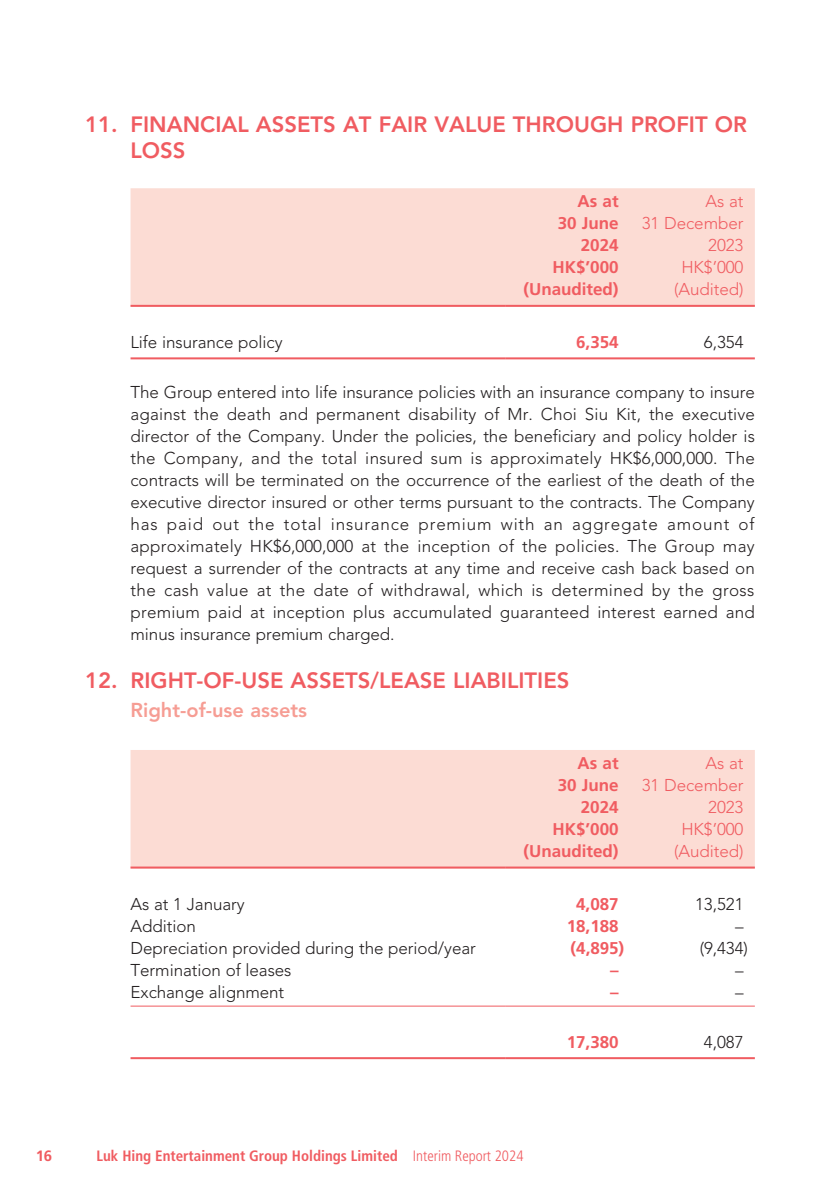
<style>
.page{position:relative;width:840px;height:1191px;background:#fff}
.page>*{position:absolute;margin:0;border:0;box-sizing:border-box;transform-origin:0 0}
.t1{font:800 22px/26px "Avenir LT Std";color:#f05c61}
.t2{font:800 20px "Avenir LT Std";color:#f69d94}
.t3{font:300 17px/22px "Avenir LT Std";letter-spacing:-.005em;color:#231f20;text-align:justify}
.t4{font:700 17px/22px "Frutiger LT Std";color:#f05c61;text-align:right}
.t5{font:300 17px/22px "Avenir LT Std";letter-spacing:-.005em;color:#f05c61;text-align:right}
.t6{font:700 condensed 15px "Frutiger LT Std";color:#f05c61}
.t7{font:700 15px "Frutiger LT Std";color:#f05c61}
.s1{font-weight:300}
</style>
<div class="page">
<div style="left:130px;top:188px;width:624px;height:117px;background:#fcdcd4"></div>
<hr style="left:130px;top:305px;width:375px;height:2px;background:#f05c61">
<hr style="left:505px;top:305px;width:124px;height:2px;background:#f05c61">
<hr style="left:629px;top:305px;width:125px;height:2px;background:#f05c61">
<hr style="left:130px;top:357px;width:375px;height:2px;background:#f05c61">
<hr style="left:505px;top:357px;width:124px;height:2px;background:#f05c61">
<hr style="left:629px;top:357px;width:125px;height:2px;background:#f05c61">
<div style="left:130px;top:750px;width:624px;height:116px;background:#fcdcd4"></div>
<hr style="left:130px;top:866px;width:375px;height:2px;background:#f05c61">
<hr style="left:505px;top:866px;width:124px;height:2px;background:#f05c61">
<hr style="left:629px;top:866px;width:125px;height:2px;background:#f05c61">
<hr style="left:130px;top:1005px;width:375px;height:1px;background:#f05c61">
<hr style="left:505px;top:1005px;width:124px;height:1px;background:#f05c61">
<hr style="left:629px;top:1005px;width:125px;height:1px;background:#f05c61">
<hr style="left:130px;top:1057px;width:375px;height:2px;background:#f05c61">
<hr style="left:505px;top:1057px;width:124px;height:2px;background:#f05c61">
<hr style="left:629px;top:1057px;width:125px;height:2px;background:#f05c61">
<p class="t1" style="left:130px;top:111px;width:617px;text-indent:-45px">11. FINANCIAL ASSETS AT FAIR VALUE THROUGH PROFIT OR<br>LOSS</p>
<p class="t4" style="left:557px;top:190px;width:62px">As at<br>30 June<br>2024</p>
<p class="t5" style="left:641px;top:191px;width:103px">As at<br>31 December<br>2023</p>
<p class="t4" style="left:552px;top:256px;width:67px">HK$’000</p>
<p class="t5" style="left:681px;top:257px;width:64px">HK$’000</p>
<p class="t4" style="left:523px;top:278px;width:97px">(Unaudited)</p>
<p class="t5" style="left:673px;top:279px;width:71px">(Audited)</p>
<p class="t3" style="left:130px;top:331px;width:153px">Life insurance policy</p>
<p class="t4" style="left:576px;top:331px;width:44px">6,354</p>
<p class="t3" style="left:703px;top:331px;width:41px">6,354</p>
<p class="t3" style="left:130px;top:381px;width:625px">The Group entered into life insurance policies with an insurance company to insure against the death and permanent disability of Mr. Choi Siu Kit, the executive director of the Company. Under the policies, the beneficiary and policy holder is the Company, and the total insured sum is approximately HK$6,000,000. The contracts will be terminated on the occurrence of the earliest of the death of the executive director insured or other terms pursuant to the contracts. The Company has paid out the total insurance premium with an aggregate amount of approximately HK$6,000,000 at the inception of the policies. The Group may request a surrender of the contracts at any time and receive cash back based on the cash value at the date of withdrawal, which is determined by the gross premium paid at inception plus accumulated guaranteed interest earned and minus insurance premium charged.</p>
<p class="t1" style="left:85px;top:667px;width:485px">12. RIGHT-OF-USE ASSETS/LEASE LIABILITIES</p>
<p class="t2" style="left:130px;top:698px;width:178px">Right-of-use assets</p>
<p class="t4" style="left:557px;top:752px;width:62px">As at<br>30 June<br>2024</p>
<p class="t5" style="left:641px;top:752px;width:103px">As at<br>31 December<br>2023</p>
<p class="t4" style="left:552px;top:818px;width:67px">HK$’000</p>
<p class="t5" style="left:681px;top:818px;width:64px">HK$’000</p>
<p class="t4" style="left:523px;top:840px;width:97px">(Unaudited)</p>
<p class="t5" style="left:673px;top:840px;width:71px">(Audited)</p>
<p class="t3" style="left:130px;top:893px;width:116px">As at 1 January</p>
<p class="t4" style="left:576px;top:893px;width:44px">4,087</p>
<p class="t3" style="left:694px;top:893px;width:50px">13,521</p>
<p class="t3" style="left:130px;top:915px;width:67px">Addition</p>
<p class="t4" style="left:566px;top:915px;width:53px">18,188</p>
<p class="t3" style="left:734px;top:915px;width:10px">–</p>
<p class="t3" style="left:130px;top:937px;width:346px">Depreciation provided during the period/year</p>
<p class="t4" style="left:570px;top:937px;width:55px">(4,895)</p>
<p class="t3" style="left:699px;top:937px;width:50px">(9,434)</p>
<p class="t3" style="left:130px;top:959px;width:162px">Termination of leases</p>
<p class="t4" style="left:609px;top:959px;width:10px">–</p>
<p class="t3" style="left:734px;top:959px;width:10px">–</p>
<p class="t3" style="left:130px;top:981px;width:155px">Exchange alignment</p>
<p class="t4" style="left:609px;top:981px;width:10px">–</p>
<p class="t3" style="left:734px;top:981px;width:10px">–</p>
<p class="t4" style="left:566px;top:1031px;width:53px">17,380</p>
<p class="t3" style="left:703px;top:1031px;width:41px">4,087</p>
<p class="t7" style="left:36px;top:1146px;width:18px">16</p>
<p class="t6" style="left:96px;top:1146px;width:428px">Luk Hing Entertainment Group Holdings Limited <span class="s1">Interim Report 2024</span></p>
</div>
